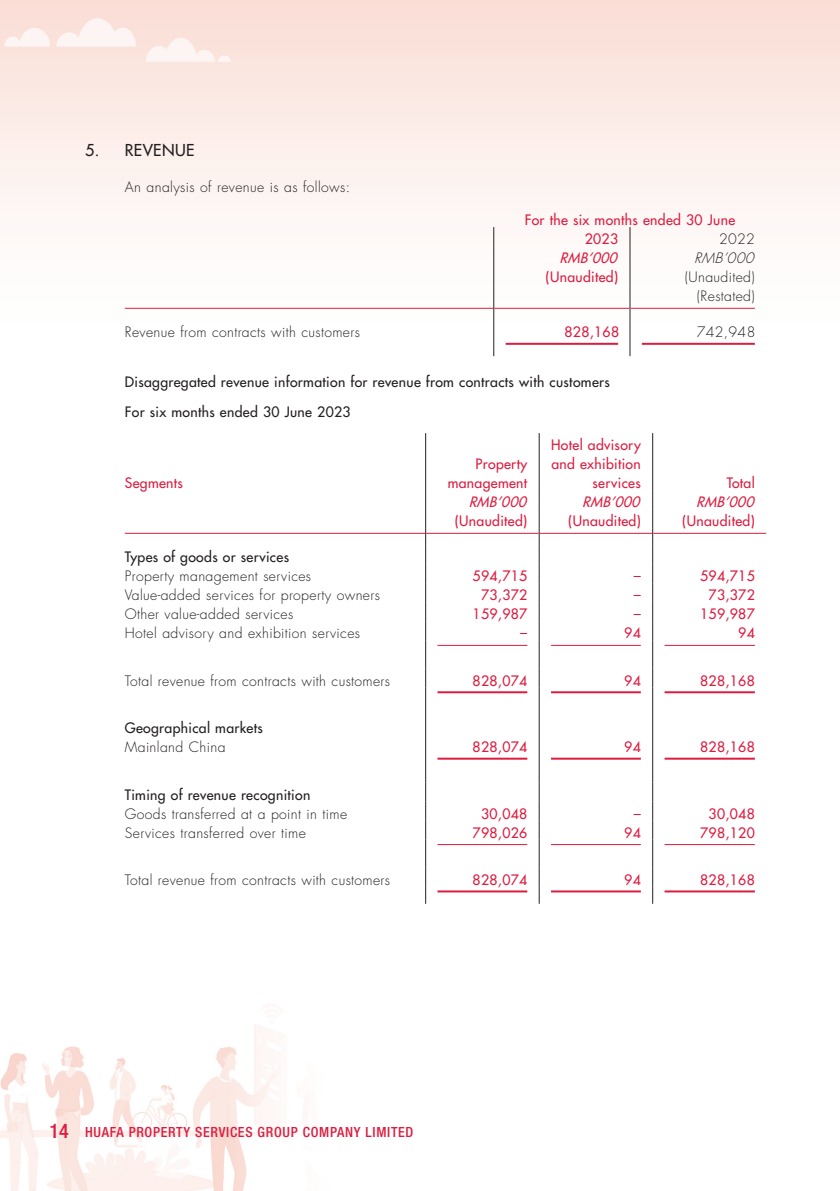
<style>
.page{position:relative;width:840px;height:1191px;background:#fff}
.page>*{position:absolute;margin:0;border:0;box-sizing:border-box;transform-origin:0 0}
.t1{font:500 16px "Futura Std";letter-spacing:.025em;color:#231f20}
.t2{font:300 14px/19px "Futura Std";letter-spacing:.025em;color:#231f20;text-align:right}
.t3{font:500 14px/19px "Futura Std";letter-spacing:.025em;color:#dd1d40;text-align:right}
.t4{font:500 14px/30.4px "Futura Std";letter-spacing:.025em;color:#231f20}
.t5{font:500 condensed 14px "Helvetica Neue LT Std";letter-spacing:.05em;color:#dd1d40}
.t6{font:italic 500 14px "Futura Std";color:#dd1d40}
.t7{font:italic 300 14px "Futura Std";color:#231f20}
.s1{font-size:20px}
</style>
<div class="page">
<img style="left:0;top:0;width:839px;height:1191px">
<svg style="left:493px;top:227px;width:1px;height:129px"></svg>
<svg style="left:629px;top:227px;width:1px;height:129px"></svg>
<hr style="left:125px;top:308px;width:368px;height:1px;background:#dd1d40">
<hr style="left:494px;top:308px;width:135px;height:1px;background:#dd1d40">
<hr style="left:630px;top:308px;width:124px;height:1px;background:#dd1d40">
<hr style="left:505px;top:343px;width:112px;height:2px;background:#dd1d40">
<hr style="left:641px;top:343px;width:113px;height:2px;background:#dd1d40">
<hr style="left:425px;top:433px;width:1px;height:57px;background:#231f20">
<hr style="left:538px;top:433px;width:1px;height:57px;background:#231f20">
<hr style="left:651px;top:433px;width:1px;height:57px;background:#231f20">
<svg style="left:425px;top:490px;width:1px;height:413px"></svg>
<svg style="left:538px;top:490px;width:1px;height:413px"></svg>
<svg style="left:651px;top:490px;width:1px;height:413px"></svg>
<hr style="left:125px;top:533px;width:300px;height:1px;background:#dd1d40">
<hr style="left:426px;top:533px;width:112px;height:1px;background:#dd1d40">
<hr style="left:539px;top:533px;width:112px;height:1px;background:#dd1d40">
<hr style="left:652px;top:533px;width:113px;height:1px;background:#dd1d40">
<hr style="left:437px;top:645px;width:90px;height:1px;background:#dd1d40">
<hr style="left:550px;top:645px;width:90px;height:1px;background:#dd1d40">
<hr style="left:664px;top:645px;width:90px;height:1px;background:#dd1d40">
<hr style="left:437px;top:691px;width:90px;height:2px;background:#dd1d40">
<hr style="left:550px;top:691px;width:90px;height:2px;background:#dd1d40">
<hr style="left:664px;top:691px;width:90px;height:2px;background:#dd1d40">
<hr style="left:437px;top:757px;width:90px;height:2px;background:#dd1d40">
<hr style="left:550px;top:757px;width:90px;height:2px;background:#dd1d40">
<hr style="left:664px;top:757px;width:90px;height:2px;background:#dd1d40">
<hr style="left:437px;top:844px;width:90px;height:1px;background:#dd1d40">
<hr style="left:550px;top:844px;width:90px;height:1px;background:#dd1d40">
<hr style="left:664px;top:844px;width:90px;height:1px;background:#dd1d40">
<hr style="left:437px;top:890px;width:90px;height:2px;background:#dd1d40">
<hr style="left:550px;top:890px;width:90px;height:2px;background:#dd1d40">
<hr style="left:664px;top:890px;width:90px;height:2px;background:#dd1d40">
<p class="t1" style="left:85px;top:140px;width:111px">5. REVENUE</p>
<p class="t2" style="left:125px;top:178px;width:226px">An analysis of revenue is as follows:</p>
<p class="t3" style="left:584px;top:211px;width:152px;text-align:left;text-indent:-60px">For the six months ended 30 June<br>2023</p>
<p class="t2" style="left:718px;top:230px;width:37px">2022</p>
<p class="t6" style="left:559px;top:249px;width:63px">RMB’000</p>
<p class="t7" style="left:693px;top:250px;width:65px">RMB’000</p>
<p class="t3" style="left:545px;top:268px;width:74px">(Unaudited)</p>
<p class="t2" style="left:684px;top:268px;width:71px">(Unaudited) (Restated)</p>
<p class="t2" style="left:125px;top:323px;width:236px">Revenue from contracts with customers</p>
<p class="t3" style="left:564px;top:323px;width:56px">828,168</p>
<p class="t2" style="left:696px;top:323px;width:60px">742,948</p>
<p class="t4" style="left:125px;top:366px;width:486px">Disaggregated revenue information for revenue from contracts with customers<br>For six months ended 30 June 2023</p>
<p class="t3" style="left:125px;top:474px;width:60px">Segments</p>
<p class="t3" style="left:447px;top:455px;width:81px">Property management</p>
<p class="t3" style="left:550px;top:436px;width:91px">Hotel advisory and exhibition services</p>
<p class="t3" style="left:726px;top:474px;width:30px">Total</p>
<p class="t6" style="left:468px;top:493px;width:63px">RMB’000</p>
<p class="t6" style="left:582px;top:493px;width:63px">RMB’000</p>
<p class="t6" style="left:695px;top:493px;width:63px">RMB’000</p>
<p class="t3" style="left:454px;top:512px;width:74px">(Unaudited)</p>
<p class="t3" style="left:568px;top:512px;width:74px">(Unaudited)</p>
<p class="t3" style="left:682px;top:512px;width:74px">(Unaudited)</p>
<p class="t4" style="left:125px;top:542px;width:166px">Types of goods or services</p>
<p class="t2" style="left:125px;top:567px;width:188px">Property management services</p>
<p class="t3" style="left:472px;top:567px;width:56px">594,715</p>
<p class="t3" style="left:633px;top:567px;width:8px">–</p>
<p class="t3" style="left:699px;top:567px;width:56px">594,715</p>
<p class="t2" style="left:125px;top:586px;width:256px">Value-added services for property owners</p>
<p class="t3" style="left:481px;top:586px;width:48px">73,372</p>
<p class="t3" style="left:633px;top:586px;width:8px">–</p>
<p class="t3" style="left:708px;top:586px;width:48px">73,372</p>
<p class="t2" style="left:125px;top:605px;width:170px">Other value-added services</p>
<p class="t3" style="left:472px;top:605px;width:56px">159,987</p>
<p class="t3" style="left:633px;top:605px;width:8px">–</p>
<p class="t3" style="left:699px;top:605px;width:56px">159,987</p>
<p class="t2" style="left:125px;top:624px;width:237px">Hotel advisory and exhibition services</p>
<p class="t3" style="left:520px;top:624px;width:8px">–</p>
<p class="t3" style="left:624px;top:624px;width:18px">94</p>
<p class="t3" style="left:737px;top:624px;width:18px">94</p>
<p class="t2" style="left:125px;top:671px;width:267px">Total revenue from contracts with customers</p>
<p class="t3" style="left:472px;top:671px;width:56px">828,074</p>
<p class="t3" style="left:624px;top:671px;width:18px">94</p>
<p class="t3" style="left:699px;top:671px;width:56px">828,168</p>
<p class="t4" style="left:125px;top:713px;width:139px">Geographical markets</p>
<p class="t2" style="left:125px;top:738px;width:102px">Mainland China</p>
<p class="t3" style="left:472px;top:737px;width:56px">828,074</p>
<p class="t3" style="left:624px;top:737px;width:18px">94</p>
<p class="t3" style="left:699px;top:737px;width:56px">828,168</p>
<p class="t4" style="left:125px;top:779px;width:187px">Timing of revenue recognition</p>
<p class="t2" style="left:125px;top:804px;width:224px">Goods transferred at a point in time</p>
<p class="t3" style="left:481px;top:804px;width:48px">30,048</p>
<p class="t3" style="left:633px;top:804px;width:8px">–</p>
<p class="t3" style="left:708px;top:804px;width:48px">30,048</p>
<p class="t2" style="left:125px;top:823px;width:182px">Services transferred over time</p>
<p class="t3" style="left:472px;top:823px;width:56px">798,026</p>
<p class="t3" style="left:624px;top:823px;width:18px">94</p>
<p class="t3" style="left:699px;top:823px;width:56px">798,120</p>
<p class="t2" style="left:125px;top:870px;width:267px">Total revenue from contracts with customers</p>
<p class="t3" style="left:472px;top:870px;width:56px">828,074</p>
<p class="t3" style="left:624px;top:870px;width:18px">94</p>
<p class="t3" style="left:699px;top:870px;width:56px">828,168</p>
<p class="t5" style="left:49px;top:1123px;width:365px"><span class="s1">14</span> HUAFA PROPERTY SERVICES GROUP COMPANY LIMITED</p>
</div>
